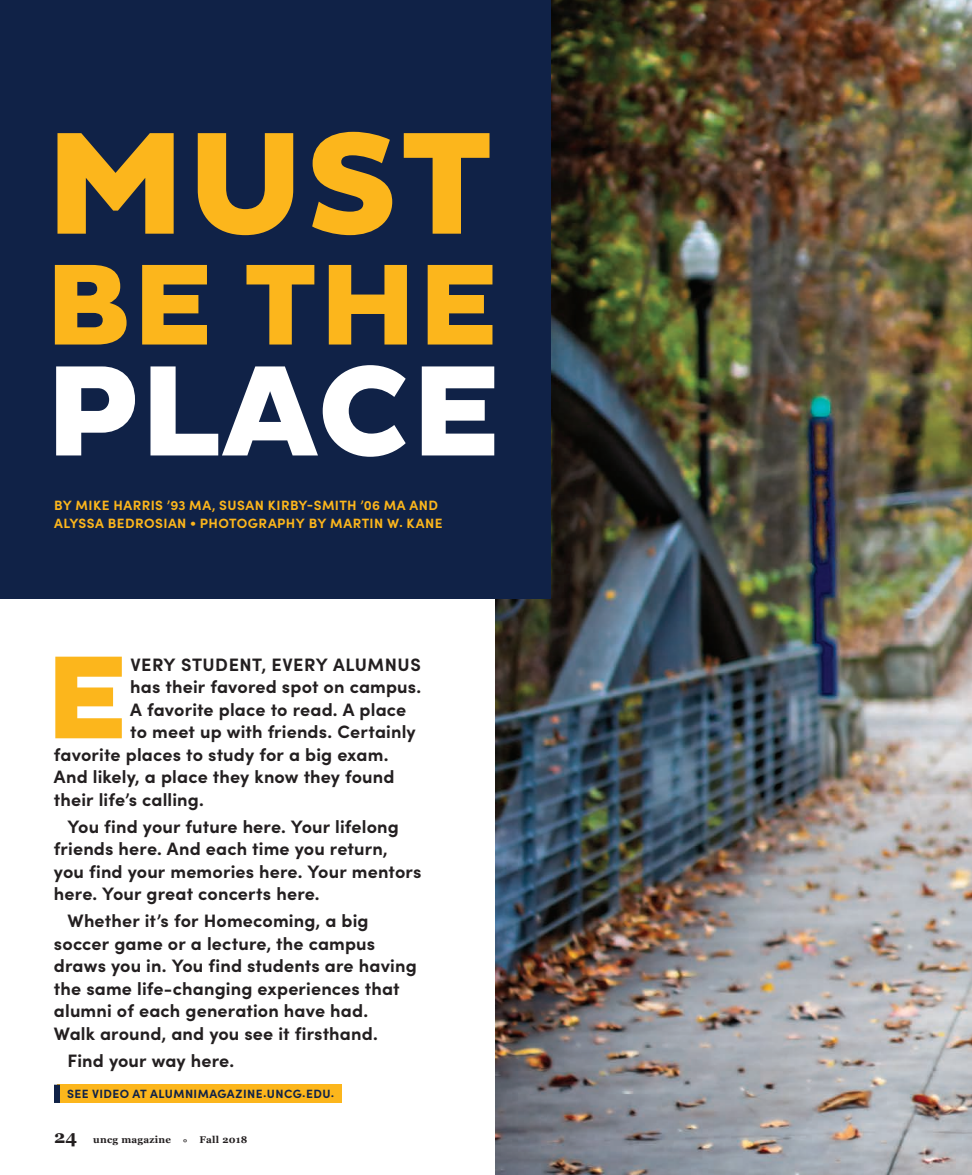
<style>
.page{position:relative;width:972px;height:1175px;background:#fff}
.page>*{position:absolute;margin:0;border:0;box-sizing:border-box;transform-origin:0 0}
.body{font:800 147.75px "Pluto Sans";color:#fcb61c}
.body-2{font:800 130.8px "Pluto Sans";letter-spacing:.015em;color:#fff}
.hel_body{font:800 120px "Pluto Sans";color:#fcb61c}
.body-3{font:800 117px "Pluto Sans";color:#fcb61c}
.hel_body-2{font:700 18px/22.5px "Sofia Pro";letter-spacing:.01em;color:#231f20}
.hel_body-3{font:700 18px "Sofia Pro";letter-spacing:.03em;color:#231f20}
.t1{font:700 18px "Georgia";color:#231f20}
.body-4{font:700 13.5px/18px "Sofia Pro";letter-spacing:.03em;color:#fcb61c}
.hel_body-4{font:700 12px "Sofia Pro";letter-spacing:.035em;color:#102247}
.t2{font:700 9.75px "Georgia";letter-spacing:.025em;color:#231f20}
</style>
<div class="page">
<img style="left:495px;top:0;width:477px;height:1174px">
<div style="left:0;top:0;width:550px;height:598px;background:#102247"></div>
<div style="left:58px;top:1084px;width:284px;height:18px;background:#fcb61c"></div>
<div style="left:54px;top:1084px;width:6px;height:18px;background:#102247"></div>
<p class="body" style="left:46px;top:99px;width:449px">MUST</p>
<p class="body-3" style="left:46px;top:237px;width:454px">BE THE</p>
<p class="body-2" style="left:46px;top:336px;width:457px">PLACE</p>
<p class="body-4" style="left:54px;top:495px;width:390px">BY MIKE HARRIS ’93 MA, SUSAN KIRBY-SMITH ’06 MA AND<br>ALYSSA BEDROSIAN • PHOTOGRAPHY BY MARTIN W. KANE</p>
<p class="hel_body" style="left:46px;top:628px;width:83px">E</p>
<p class="hel_body-3" style="left:130px;top:650px;width:292px">VERY STUDENT, EVERY ALUMNUS</p>
<p class="hel_body-2" style="left:130px;top:674px;width:293px">has their favored spot on campus.</p>
<p class="hel_body-2" style="left:130px;top:697px;width:278px">A favorite place to read. A place</p>
<p class="hel_body-2" style="left:130px;top:719px;width:287px">to meet up with friends. Certainly</p>
<p class="hel_body-2" style="left:54px;top:742px;width:336px">favorite places to study for a big exam.</p>
<p class="hel_body-2" style="left:54px;top:764px;width:342px">And likely, a place they know they found</p>
<p class="hel_body-2" style="left:54px;top:787px;width:152px">their life’s calling.</p>
<p class="hel_body-2" style="left:54px;top:814px;width:369px;text-indent:14px">You find your future here. Your lifelong friends here. And each time you return, you find your memories here. Your mentors here. Your great concerts here.</p>
<p class="hel_body-2" style="left:54px;top:908px;width:364px;text-indent:14px">Whether it’s for Homecoming, a big soccer game or a lecture, the campus draws you in. You find students are having the same life-changing experiences that alumni of each generation have had.<br>Walk around, and you see it firsthand.</p>
<p class="hel_body-2" style="left:67px;top:1048px;width:168px">Find your way here.</p>
<p class="hel_body-4" style="left:67px;top:1084px;width:269px">SEE VIDEO AT ALUMNIMAGAZINE.UNCG.EDU.</p>
<p class="t1" style="left:54px;top:1123px;width:25px">24</p>
<p class="t2" style="left:93px;top:1132px;width:156px">uncg magazine ° Fall 2018</p>
</div>
